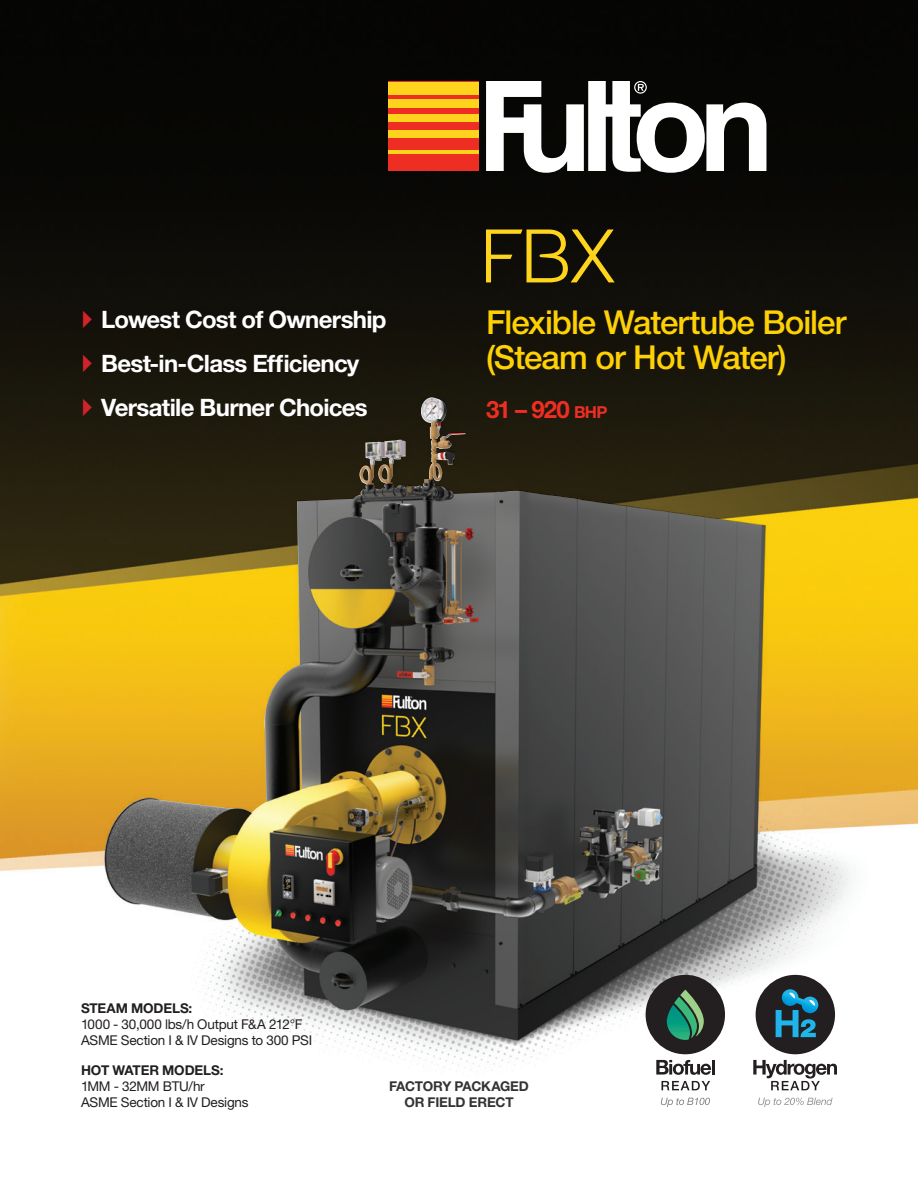
<style>
.page{position:relative;width:918px;height:1188px;background:#fff}
.page>*{position:absolute;margin:0;border:0;box-sizing:border-box;transform-origin:0 0}
.t1{font:500 33px/34.5px "Helvetica Neue LT Std";letter-spacing:-.03em;color:#fed105}
.t2{font:700 24px "Helvetica Neue LT Std";letter-spacing:-.03em;color:#fff}
.t3{font:700 24px "Helvetica Neue LT Std";color:#ee2e22}
.Body_Text{font:13.5px/16.2px "Helvetica Neue LT Std";letter-spacing:-.015em;color:#231f20}
.t4{font:700 13.5px/16.2px "Helvetica Neue LT Std";letter-spacing:-.015em;color:#323332;text-align:center}
.Body_Text-2{font:700 13.5px "Helvetica Neue LT Std";letter-spacing:-.01em;color:#231f20}
.s1{font-size:16.5px}
</style>
<div class="page">
<img style="left:0;top:0;width:918px;height:1103px">
<hr style="left:388px;top:81px;width:91px;height:2px;background:#ee2e22">
<div style="left:388px;top:153px;width:91px;height:18px;background:#ee2e22"></div>
<div style="left:388px;top:137px;width:91px;height:13px;background:#ee2e22"></div>
<div style="left:388px;top:107px;width:91px;height:8px;background:#ee2e22"></div>
<hr style="left:388px;top:95px;width:91px;height:4px;background:#ee2e22">
<div style="left:388px;top:122px;width:91px;height:8px;background:#ee2e22"></div>
<div style="left:388px;top:83px;width:91px;height:12px;background:#fed41d"></div>
<div style="left:388px;top:115px;width:91px;height:7px;background:#fed41d"></div>
<div style="left:388px;top:130px;width:91px;height:7px;background:#fed41d"></div>
<hr style="left:388px;top:150px;width:91px;height:3px;background:#fed41d">
<div style="left:388px;top:99px;width:91px;height:8px;background:#fed41d"></div>
<svg style="left:486px;top:81px;width:280px;height:92px"></svg>
<img style="left:76px;top:392px;width:827px;height:699px">
<img style="left:100px;top:398px;width:665px;height:642px">
<div style="left:756px;top:975px;width:79px;height:79px;background:#231f20;border-radius:50%"></div>
<svg style="left:753px;top:1060px;width:84px;height:30px"></svg>
<svg style="left:758px;top:1098px;width:75px;height:9px"></svg>
<svg style="left:776px;top:989px;width:42px;height:48px"></svg>
<div style="left:646px;top:975px;width:79px;height:79px;background:#231f20;border-radius:50%"></div>
<svg style="left:667px;top:990px;width:37px;height:50px"></svg>
<svg style="left:656px;top:1060px;width:55px;height:15px"></svg>
<hr style="left:712px;top:1060px;width:3px;height:15px;background:#231f20">
<svg style="left:661px;top:1081px;width:49px;height:9px"></svg>
<svg style="left:661px;top:1098px;width:49px;height:9px"></svg>
<svg style="left:486px;top:230px;width:129px;height:52px;background:#50430e"></svg>
<div style="left:84px;top:1005px;width:246px;height:123px;background:#fff"></div>
<svg style="left:83px;top:310px;width:9px;height:18px"></svg>
<svg style="left:83px;top:354px;width:9px;height:18px"></svg>
<svg style="left:83px;top:399px;width:9px;height:17px"></svg>
<p class="t2" style="left:101px;top:304px;width:287px">Lowest Cost of Ownership</p>
<p class="t2" style="left:101px;top:348px;width:260px">Best-in-Class Efficiency</p>
<p class="t2" style="left:101px;top:393px;width:268px">Versatile Burner Choices</p>
<h1 class="t1" style="left:486px;top:305px;width:362px">Flexible Watertube Boiler (Steam or Hot Water)</h1>
<p class="t3" style="left:486px;top:394px;width:123px">31 – 920 <span class="s1">BHP</span></p>
<p class="Body_Text-2" style="left:81px;top:999px;width:113px">STEAM MODELS:</p>
<p class="Body_Text" style="left:81px;top:1016px;width:233px">1000 - 30,000 lbs/h Output F&amp;A 212°F<br>ASME Section I &amp; IV Designs to 300 PSI</p>
<p class="Body_Text-2" style="left:81px;top:1061px;width:144px">HOT WATER MODELS:</p>
<p class="Body_Text" style="left:81px;top:1078px;width:169px">1MM - 32MM BTU/hr<br>ASME Section I &amp; IV Designs</p>
<p class="t4" style="left:389px;top:1078px;width:141px">FACTORY PACKAGED<br>OR FIELD ERECT</p>
</div>
